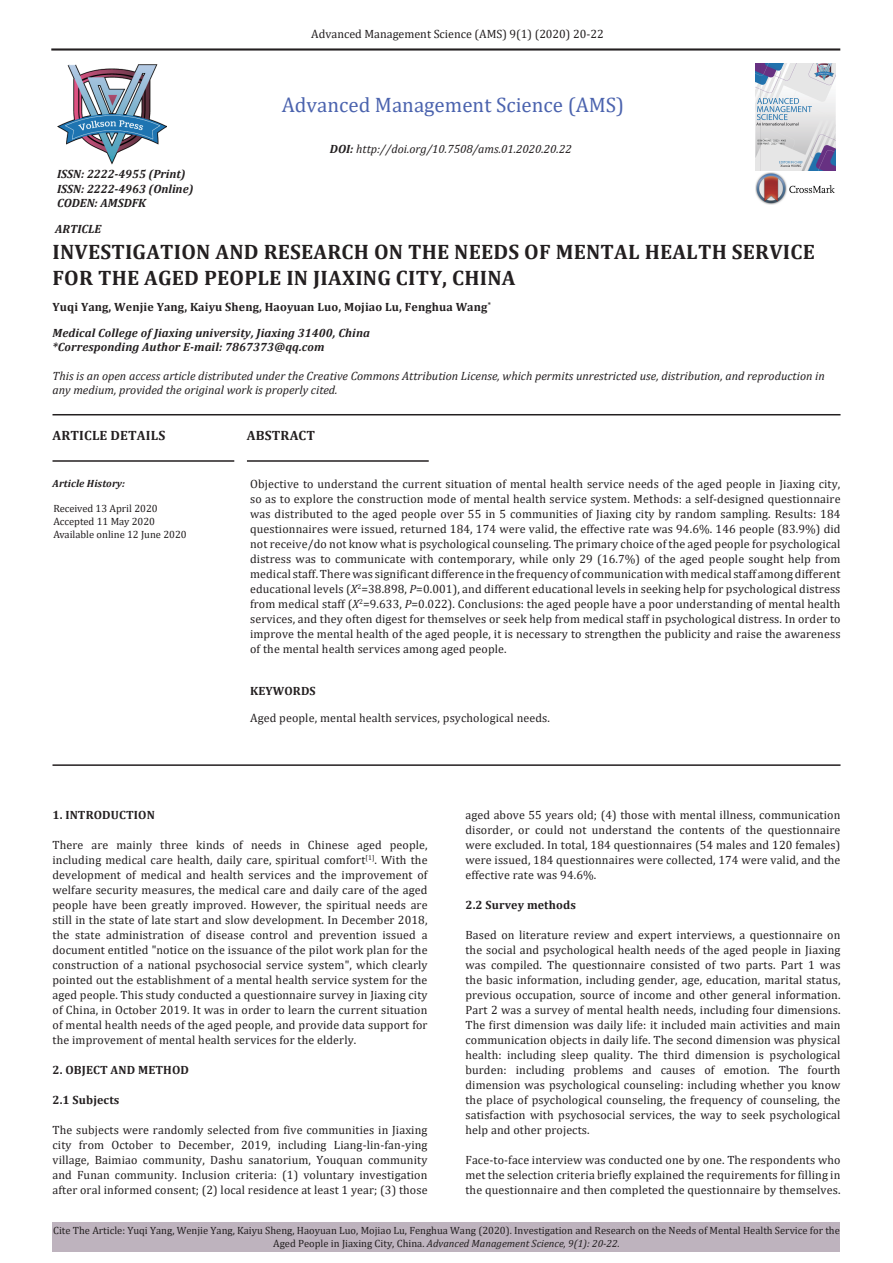
<style>
.page{position:relative;width:893px;height:1263px;background:#fff}
.page>*{position:absolute;margin:0;border:0;box-sizing:border-box;transform-origin:0 0}
.t1{font:700 21px/25.2px "Cambria";letter-spacing:.01em;color:#231f20}
.t2{font:21px "Cambria";color:#4b63ae}
.t3{font:700 13.5px "Cambria";letter-spacing:.01em;color:#231f20}
.t4{font:12px/15px "Cambria";letter-spacing:.01em;color:#231f20;text-align:justify}
.t5{font:italic 12px/14.4px "Cambria";color:#231f20}
.t6{font:700 12px/26.1px "Cambria";letter-spacing:.01em;color:#231f20}
.t7{font:italic 700 12px/14.4px "Cambria";color:#231f20}
.t8{font:10.5px/12.6px "Cambria";color:#231f20;text-align:center}
.t9{font:italic 700 10.5px "Cambria";letter-spacing:.01em;color:#231f20}
.s1{font-weight:700}
.s2{font-style:italic}
</style>
<div class="page">
<div style="left:52px;top:1222px;width:788px;height:30px;background:#beb3be"></div>
<hr style="left:51px;top:48px;width:789px;height:3px;background:#231f20">
<img style="left:756px;top:64px;width:79px;height:140px">
<img style="left:57px;top:64px;width:109px;height:101px">
<hr style="left:52px;top:414px;width:788px;height:1px;background:#231f20">
<hr style="left:52px;top:460px;width:182px;height:2px;background:#231f20">
<hr style="left:247px;top:460px;width:182px;height:2px;background:#231f20">
<hr style="left:52px;top:764px;width:788px;height:2px;background:#231f20">
<p class="t4" style="left:311px;top:26px;width:294px">Advanced Management Science (AMS) 9(1) (2020) 20-22</p>
<h1 class="t2" style="left:282px;top:92px;width:344px">Advanced Management Science (AMS)</h1>
<p class="t7" style="left:57px;top:167px;width:138px">ISSN: 2222-4955 (Print)<br>ISSN: 2222-4963 (Online)<br>CODEN: AMSDFK</p>
<p class="t5" style="left:330px;top:141px;width:243px"><span class="s1">DOI:</span> http://doi.org/10.7508/ams.01.2020.20.22</p>
<p class="t7" style="left:55px;top:222px;width:48px">ARTICLE</p>
<h1 class="t1" style="left:52px;top:239px;width:764px">INVESTIGATION AND RESEARCH ON THE NEEDS OF MENTAL HEALTH SERVICE<br>FOR THE AGED PEOPLE IN JIAXING CITY, CHINA</h1>
<p class="t6" style="left:52px;top:293px;width:440px">Yuqi Yang, Wenjie Yang, Kaiyu Sheng, Haoyuan Luo, Mojiao Lu, Fenghua Wang<sup>*<br></sup><span class="s2">Medical College of Jiaxing university, Jiaxing 31400, China</span></p>
<p class="t7" style="left:52px;top:340px;width:273px">*Corresponding Author E-mail: 7867373@qq.com</p>
<p class="t5" style="left:52px;top:368px;width:774px">This is an open access article distributed under the Creative Commons Attribution License, which permits unrestricted use, distribution, and reproduction in any medium, provided the original work is properly cited.</p>
<p class="t3" style="left:52px;top:426px;width:114px">ARTICLE DETAILS</p>
<p class="t3" style="left:247px;top:426px;width:70px">ABSTRACT</p>
<p class="t9" style="left:52px;top:476px;width:74px">Article History:</p>
<p class="t4" style="left:250px;top:477px;width:592px">Objective to understand the current situation of mental health service needs of the aged people in Jiaxing city, so as to explore the construction mode of mental health service system. Methods: a self-designed questionnaire was distributed to the aged people over 55 in 5 communities of Jiaxing city by random sampling. Results: 184 questionnaires were issued, returned 184, 174 were valid, the effective rate was 94.6%. 146 people (83.9%) did not receive/do not know what is psychological counseling. The primary choice of the aged people for psychological distress was to communicate with contemporary, while only 29 (16.7%) of the aged people sought help from medical staff. There was significant difference in the frequency of communication with medical staff among different educational levels (<span class="s2">X</span><sup>2</sup>=38.898, <span class="s2">P</span>=0.001), and different educational levels in seeking help for psychological distress from medical staff (<span class="s2">X</span><sup>2</sup>=9.633, <span class="s2">P</span>=0.022). Conclusions: the aged people have a poor understanding of mental health services, and they often digest for themselves or seek help from medical staff in psychological distress. In order to improve the mental health of the aged people, it is necessary to strengthen the publicity and raise the awareness of the mental health services among aged people.</p>
<p class="t6" style="left:250px;top:677px;width:67px">KEYWORDS</p>
<p class="t4" style="left:250px;top:710px;width:301px">Aged people, mental health services, psychological needs.</p>
<p class="t8" style="left:53px;top:502px;width:135px;text-align:left">Received 13 April 2020<br>Accepted 11 May 2020<br>Available online 12 June 2020</p>
<p class="t6" style="left:52px;top:802px;width:104px">1. INTRODUCTION</p>
<p class="t4" style="left:52px;top:838px;width:377px">There are mainly three kinds of needs in Chinese aged people, including medical care health, daily care, spiritual comfort<sup>[1]</sup>. With the development of medical and health services and the improvement of welfare security measures, the medical care and daily care of the aged people have been greatly improved. However, the spiritual needs are still in the state of late start and slow development. In December 2018, the state administration of disease control and prevention issued a document entitled "notice on the issuance of the pilot work plan for the construction of a national psychosocial service system", which clearly pointed out the establishment of a mental health service system for the aged people. This study conducted a questionnaire survey in Jiaxing city of China, in October 2019. It was in order to learn the current situation of mental health needs of the aged people, and provide data support for the improvement of mental health services for the elderly.</p>
<p class="t6" style="left:53px;top:1057px;width:138px">2. OBJECT AND METHOD</p>
<p class="t6" style="left:53px;top:1087px;width:68px">2.1 Subjects</p>
<p class="t4" style="left:53px;top:1123px;width:377px">The subjects were randomly selected from five communities in Jiaxing city from October to December, 2019, including Liang-lin-fan-ying village, Baimiao community, Dashu sanatorium, Youquan community and Funan community. Inclusion criteria: (1) voluntary investigation after oral informed consent; (2) local residence at least 1 year; (3) those</p>
<p class="t4" style="left:465px;top:808px;width:377px">aged above 55 years old; (4) those with mental illness, communication disorder, or could not understand the contents of the questionnaire were excluded. In total, 184 questionnaires (54 males and 120 females) were issued, 184 questionnaires were collected, 174 were valid, and the effective rate was 94.6%.</p>
<p class="t6" style="left:465px;top:892px;width:112px">2.2 Survey methods</p>
<p class="t4" style="left:465px;top:928px;width:377px">Based on literature review and expert interviews, a questionnaire on the social and psychological health needs of the aged people in Jiaxing was compiled. The questionnaire consisted of two parts. Part 1 was the basic information, including gender, age, education, marital status, previous occupation, source of income and other general information.<br>Part 2 was a survey of mental health needs, including four dimensions.<br>The first dimension was daily life: it included main activities and main communication objects in daily life. The second dimension was physical health: including sleep quality. The third dimension is psychological burden: including problems and causes of emotion. The fourth dimension was psychological counseling: including whether you know the place of psychological counseling, the frequency of counseling, the satisfaction with psychosocial services, the way to seek psychological help and other projects.</p>
<p class="t4" style="left:465px;top:1153px;width:377px">Face-to-face interview was conducted one by one. The respondents who met the selection criteria briefly explained the requirements for filling in the questionnaire and then completed the questionnaire by themselves.</p>
<p class="t8" style="left:53px;top:1224px;width:788px">Cite The Article: Yuqi Yang, Wenjie Yang, Kaiyu Sheng, Haoyuan Luo, Mojiao Lu, Fenghua Wang (2020). Investigation and Research on the Needs of Mental Health Service for the<br>Aged People in Jiaxing City, China. <span class="s2">Advanced Management Science, 9(1): 20-22.</span></p>
</div>
